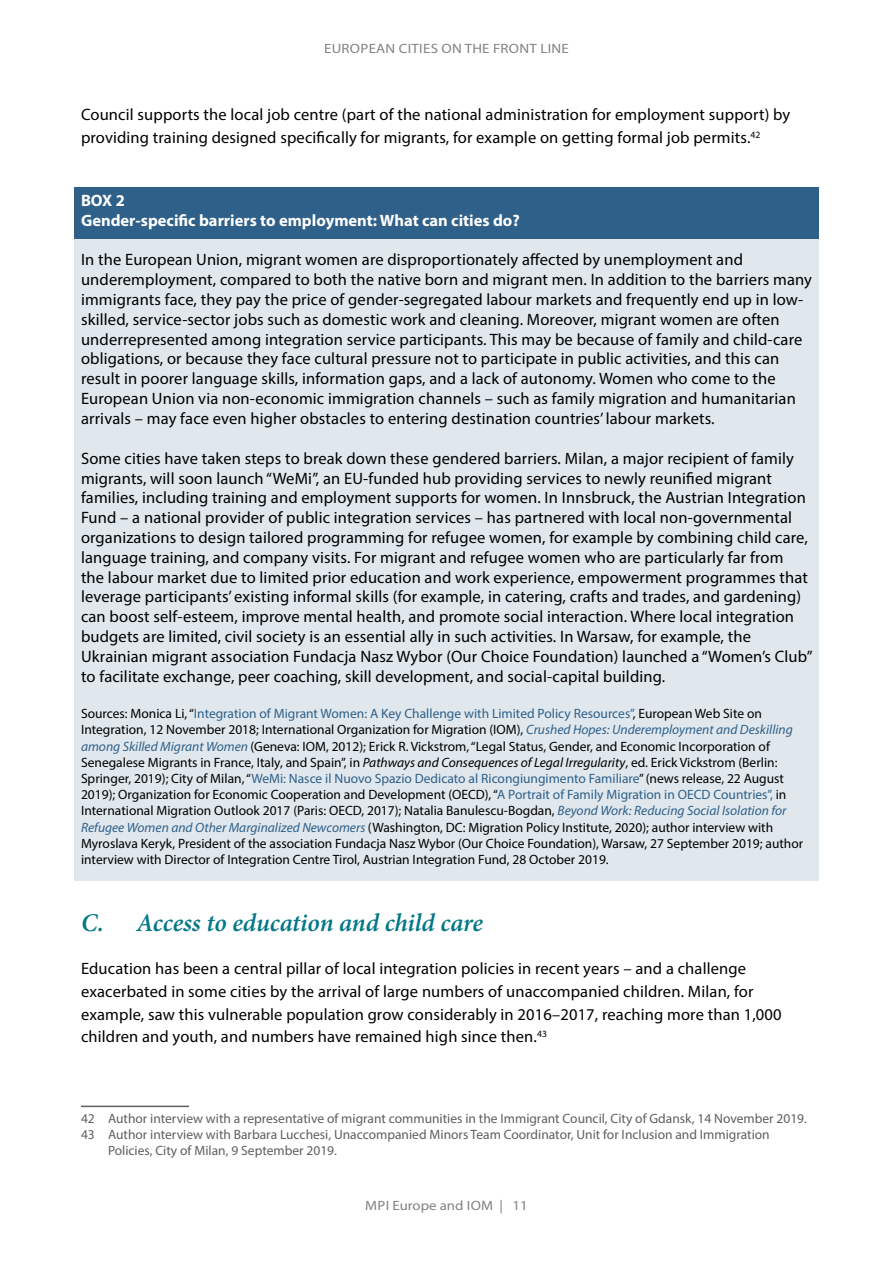
<style>
.page{position:relative;width:893px;height:1263px;background:#fff}
.page>*{position:absolute;margin:0;border:0;box-sizing:border-box;transform-origin:0 0}
.t1{font:italic 600 25.5px "Minion Pro";letter-spacing:-.005em;color:#037788}
.t2{font:16.5px/19.8px "Myriad Pro";letter-spacing:.01em;color:#000}
.t3{font:700 16.5px/19.8px "Myriad Pro";color:#fff}
.t4{font:13.5px/16.2px "Myriad Pro";color:#000}
.t5{font:13.5px "Myriad Pro";color:#5f5f5f}
.t6{font:13.5px "Myriad Pro";letter-spacing:.02em;color:#808285;scale:1.1 1}
.t7{font:13.5px "Myriad Pro";color:#808285;scale:1.1 1}
.s1{color:#2f6089}
.s2{font-style:italic;color:#2f6089}
.s3{font-style:italic}
</style>
<div class="page">
<div style="left:74px;top:187px;width:745px;height:70px;background:#2f6089"></div>
<div style="left:74px;top:239px;width:745px;height:202px;background:#e0e7ed"></div>
<div style="left:74px;top:438px;width:745px;height:261px;background:#e0e7ed"></div>
<div style="left:74px;top:694px;width:745px;height:187px;background:#e0e7ed"></div>
<hr style="left:81px;top:1105px;width:108px;height:2px;background:#5f5f5f">
<p class="t6" style="left:324px;top:40px;width:224px">EUROPEAN CITIES ON THE FRONT LINE</p>
<p class="t2" style="left:81px;top:103px;width:711px;line-height:22.8px">Council supports the local job centre (part of the national administration for employment support) by providing training designed specifically for migrants, for example on getting formal job permits.<sup>42</sup></p>
<p class="t3" style="left:81px;top:190px;width:440px">BOX 2<br>Gender-specific barriers to employment: What can cities do?</p>
<p class="t2" style="left:81px;top:250px;width:733px">In the European Union, migrant women are disproportionately affected by unemployment and underemployment, compared to both the native born and migrant men. In addition to the barriers many immigrants face, they pay the price of gender-segregated labour markets and frequently end up in low&shy;skilled, service-sector jobs such as domestic work and cleaning. Moreover, migrant women are often underrepresented among integration service participants. This may be because of family and child-care obligations, or because they face cultural pressure not to participate in public activities, and this can result in poorer language skills, information gaps, and a lack of autonomy. Women who come to the European Union via non-economic immigration channels – such as family migration and humanitarian arrivals – may face even higher obstacles to entering destination countries’ labour markets.</p>
<p class="t2" style="left:81px;top:448px;width:733px">Some cities have taken steps to break down these gendered barriers. Milan, a major recipient of family migrants, will soon launch “WeMi”, an EU-funded hub providing services to newly reunified migrant families, including training and employment supports for women. In Innsbruck, the Austrian Integration Fund – a national provider of public integration services – has partnered with local non-governmental organizations to design tailored programming for refugee women, for example by combining child care, language training, and company visits. For migrant and refugee women who are particularly far from<br>the labour market due to limited prior education and work experience, empowerment programmes that leverage participants’ existing informal skills (for example, in catering, crafts and trades, and gardening) can boost self-esteem, improve mental health, and promote social interaction. Where local integration budgets are limited, civil society is an essential ally in such activities. In Warsaw, for example, the Ukrainian migrant association Fundacja Nasz Wybor (Our Choice Foundation) launched a “Women’s Club” to facilitate exchange, peer coaching, skill development, and social-capital building.</p>
<p class="t4" style="left:81px;top:705px;width:724px">Sources: Monica Li, “<span class="s1">Integration of Migrant Women: A Key Challenge with Limited Policy Resources”</span>, European Web Site on Integration, 12 November 2018; International Organization for Migration (IOM), <span class="s2">Crushed Hopes: Underemployment and Deskilling among Skilled Migrant Women</span> (Geneva: IOM, 2012); Erick R. Vickstrom, “Legal Status, Gender, and Economic Incorporation of Senegalese Migrants in France, Italy, and Spain”, in <span class="s3">Pathways and Consequences of Legal Irregularity</span>, ed. Erick Vickstrom (Berlin:<br>Springer, 2019); City of Milan, “<span class="s1">WeMi: Nasce il Nuovo Spazio Dedicato al Ricongiungimento Familiare</span>” (news release, 22 August 2019); Organization for Economic Cooperation and Development (OECD), “<span class="s1">A Portrait of Family Migration in OECD Countries”,</span> in International Migration Outlook 2017 (Paris: OECD, 2017); Natalia Banulescu-Bogdan, <span class="s2">Beyond Work: Reducing Social Isolation for Refugee Women and Other Marginalized Newcomers</span> (Washington, DC: Migration Policy Institute, 2020); author interview with Myroslava Keryk, President of the association Fundacja Nasz Wybor (Our Choice Foundation), Warsaw, 27 September 2019; author interview with Director of Integration Centre Tirol, Austrian Integration Fund, 28 October 2019.</p>
<h1 class="t1" style="left:81px;top:905px;width:404px">C. Access to education and child care</h1>
<p class="t2" style="left:81px;top:957px;width:702px;line-height:22.8px">Education has been a central pillar of local integration policies in recent years – and a challenge exacerbated in some cities by the arrival of large numbers of unaccompanied children. Milan, for example, saw this vulnerable population grow considerably in 2016–2017, reaching more than 1,000 children and youth, and numbers have remained high since then.<sup>43</sup></p>
<p class="t5" style="left:81px;top:1110px;width:727px">42 Author interview with a representative of migrant communities in the Immigrant Council, City of Gdansk, 14 November 2019.</p>
<p class="t5" style="left:81px;top:1126px;width:690px">43 Author interview with Barbara Lucchesi, Unaccompanied Minors Team Coordinator, Unit for Inclusion and Immigration</p>
<p class="t5" style="left:108px;top:1142px;width:231px">Policies, City of Milan, 9 September 2019.</p>
<p class="t7" style="left:365px;top:1197px;width:149px">MPI Europe and IOM | 11</p>
</div>
